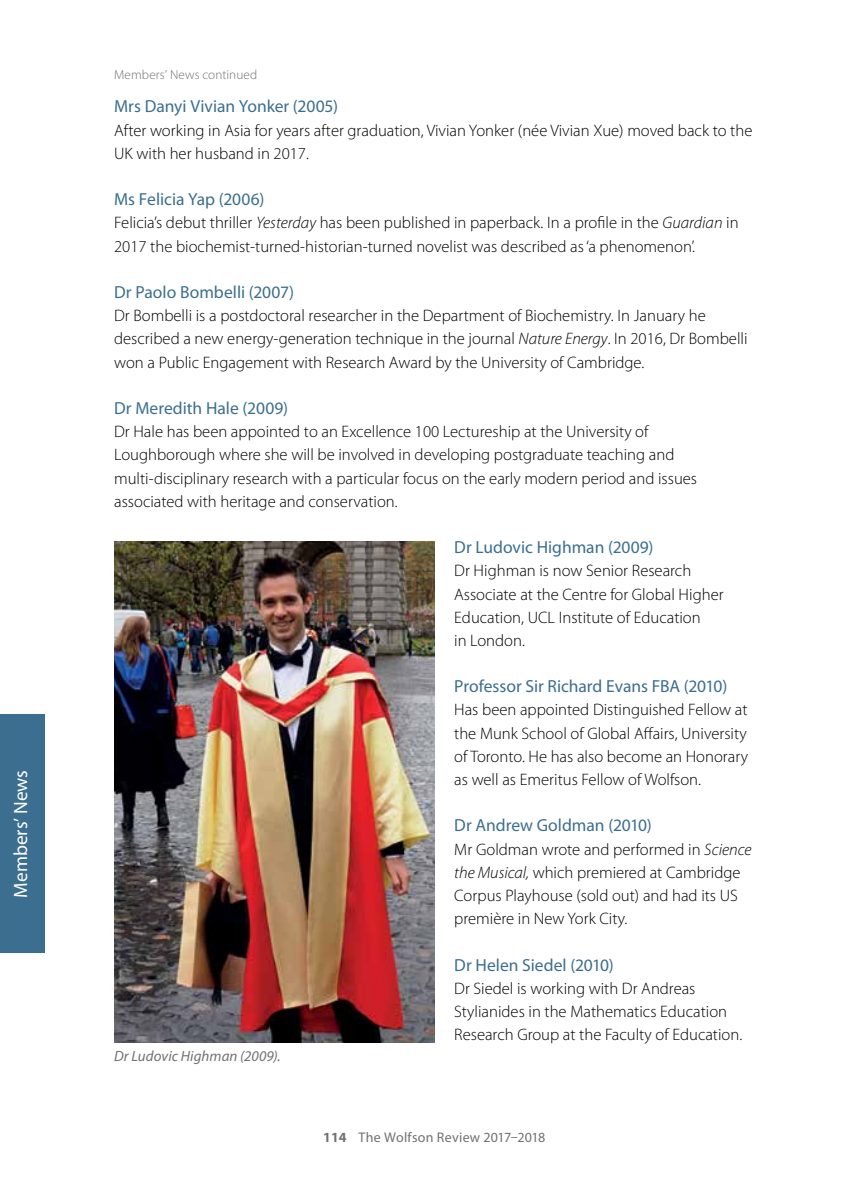
<style>
.page{position:relative;width:844px;height:1191px;background:#fff}
.page>*{position:absolute;margin:0;border:0;box-sizing:border-box;transform-origin:0 0}
.t1{font:19.25px "Myriad Pro";color:#fff}
.t2{font:17.5px "Myriad Pro";color:#3b6e8f}
.t3{font:300 16.62px/23.3px "Myriad Pro";color:#000}
.t4{font:italic 14.88px "Myriad Pro";letter-spacing:.005em;color:#717073}
.t5{font:14px "Myriad Pro";letter-spacing:.02em;color:#717073}
.t6{font:300 13.12px "Myriad Pro";letter-spacing:.005em;color:#717073}
.s1{font-style:italic}
.s2{font-weight:700}
</style>
<div class="page">
<div style="left:0;top:714px;width:45px;height:238px;background:#3b6e8f"></div>
<img style="left:114px;top:541px;width:320px;height:501px">
<p class="t1" style="left:9px;top:897px;width:129px;rotate:-90deg">Members’ News</p>
<p class="t6" style="left:114px;top:68px;width:144px">Members’ News continued</p>
<p class="t2" style="left:114px;top:96px;width:225px">Mrs Danyi Vivian Yonker (2005)</p>
<p class="t3" style="left:114px;top:119px;width:639px">After working in Asia for years after graduation, Vivian Yonker (née Vivian Xue) moved back to the<br>UK with her husband in 2017.</p>
<p class="t2" style="left:114px;top:188px;width:152px">Ms Felicia Yap (2006)</p>
<p class="t3" style="left:114px;top:211px;width:625px">Felicia’s debut thriller <span class="s1">Yesterday</span> has been published in paperback. In a profile in the <span class="s1">Guardian</span> in<br>2017 the biochemist-turned-historian-turned novelist was described as ‘a phenomenon’.</p>
<p class="t2" style="left:114px;top:281px;width:181px">Dr Paolo Bombelli (2007)</p>
<p class="t3" style="left:114px;top:304px;width:634px">Dr Bombelli is a postdoctoral researcher in the Department of Biochemistry. In January he described a new energy-generation technique in the journal <span class="s1">Nature Energy</span>. In 2016, Dr Bombelli won a Public Engagement with Research Award by the University of Cambridge.</p>
<p class="t2" style="left:114px;top:397px;width:175px">Dr Meredith Hale (2009)</p>
<p class="t3" style="left:114px;top:420px;width:584px">Dr Hale has been appointed to an Excellence 100 Lectureship at the University of Loughborough where she will be involved in developing postgraduate teaching and multi-disciplinary research with a particular focus on the early modern period and issues associated with heritage and conservation.</p>
<p class="t2" style="left:454px;top:536px;width:201px">Dr Ludovic Highman (2009)</p>
<p class="t3" style="left:454px;top:559px;width:271px">Dr Highman is now Senior Research<br>Associate at the Centre for Global Higher<br>Education, UCL Institute of Education<br>in London.</p>
<p class="t2" style="left:454px;top:675px;width:274px">Professor Sir Richard Evans FBA (2010)</p>
<p class="t3" style="left:454px;top:698px;width:295px;text-align:justify">Has been appointed Distinguished Fellow at the Munk School of Global Affairs, University of Toronto. He has also become an Honorary as well as Emeritus Fellow of Wolfson.</p>
<p class="t2" style="left:454px;top:814px;width:199px">Dr Andrew Goldman (2010)</p>
<p class="t3" style="left:454px;top:837px;width:299px">Mr Goldman wrote and performed in <span class="s1">Science the Musical,</span> which premiered at Cambridge Corpus Playhouse (sold out) and had its US première in New York City.</p>
<p class="t2" style="left:454px;top:954px;width:161px">Dr Helen Siedel (2010)</p>
<p class="t3" style="left:454px;top:977px;width:289px">Dr Siedel is working with Dr Andreas<br>Stylianides in the Mathematics Education<br>Research Group at the Faculty of Education.</p>
<p class="t4" style="left:114px;top:1046px;width:168px">Dr Ludovic Highman (2009).</p>
<p class="t5" style="left:323px;top:1129px;width:223px"><span class="s2">114</span> The Wolfson Review 2017–2018</p>
</div>
